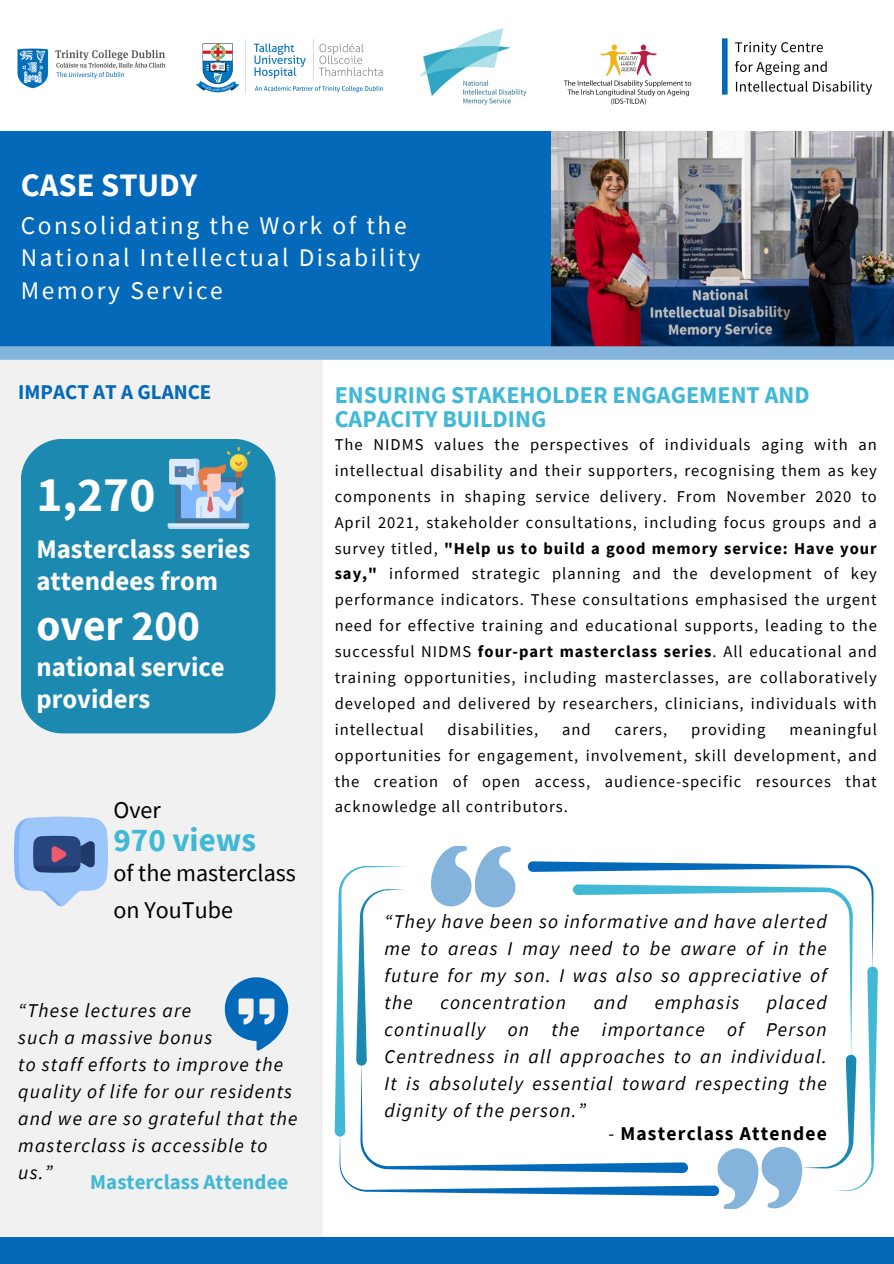
<style>
.page{position:relative;width:894px;height:1264px;background:#fff}
.page>*{position:absolute;margin:0;border:0;box-sizing:border-box;transform-origin:0 0}
.t1{font:700 49.35px "Source Sans Pro";color:#fff}
.t2{font:700 43.35px "Source Sans Pro";color:#fff}
.t3{font:700 33px "Source Sans Pro";color:#41b8d5}
.t4{font:700 32.7px "Source Sans Pro";color:#fff}
.t5{font:700 26.7px/32.7px "Source Sans Pro";color:#fff}
.t6{font:25.35px/32.7px "Source Sans Pro";letter-spacing:.1em;color:#fff}
.t7{font:700 24px/23.7px "Source Sans Pro";color:#41b8d5}
.t8{font:24px/37.2px "Source Sans Pro";color:#000}
.t9{font:700 21px "Source Sans Pro";color:#41b8d5}
.t10{font:700 21px "Source Sans Pro";color:#0569b9}
.t11{font:italic 19.5px/27px "Source Sans Pro";letter-spacing:.06em;color:#000;text-align:justify}
.t12{font:700 19.5px "Source Sans Pro";letter-spacing:.06em;color:#000}
.t13{font:16.5px/25.8px "Source Sans Pro";letter-spacing:.06em;color:#000;text-align:justify}
.s1{font-weight:700}
.s2{font-weight:400;font-style:italic}
</style>
<div class="page">
<img style="left:550px;top:131px;width:343px;height:215px">
<div style="left:0;top:131px;width:550px;height:222px;background:#0569b9"></div>
<div style="left:0;top:353px;width:322px;height:900px;background:#f1f1f1"></div>
<div style="left:0;top:346px;width:893px;height:14px;background:#84b4dc"></div>
<div style="left:0;top:1236px;width:893px;height:27px;background:#0569b9"></div>
<div style="left:21px;top:439px;width:254px;height:294px;background:#1c89b0"></div>
<img style="left:168px;top:448px;width:82px;height:81px">
<img style="left:15px;top:816px;width:92px;height:91px">
<svg style="left:224px;top:977px;width:64px;height:73px"></svg>
<svg style="left:334px;top:847px;width:543px;height:361px"></svg>
<img style="left:17px;top:48px;width:149px;height:41px">
<img style="left:722px;top:39px;width:150px;height:56px">
<img style="left:419px;top:28px;width:108px;height:77px">
<img style="left:564px;top:44px;width:128px;height:61px">
<img style="left:196px;top:40px;width:186px;height:54px">
<p class="t4" style="left:21px;top:164px;width:178px">CASE STUDY</p>
<p class="t6" style="left:21px;top:208px;width:401px">Consolidating the Work of the<br>National Intellectual Disability<br>Memory Service</p>
<p class="t10" style="left:18px;top:378px;width:195px">IMPACT AT A GLANCE</p>
<p class="t1" style="left:36px;top:463px;width:120px">1,270</p>
<p class="t5" style="left:36px;top:531px;width:215px">Masterclass series attendees from</p>
<p class="t2" style="left:36px;top:597px;width:165px">over 200</p>
<p class="t5" style="left:36px;top:650px;width:190px">national service providers</p>
<p class="t8" style="left:113px;top:790px;width:49px">Over</p>
<p class="t3" style="left:113px;top:819px;width:144px">970 views</p>
<p class="t8" style="left:113px;top:853px;width:184px">of the masterclass on YouTube</p>
<h1 class="t11" style="left:18px;top:996px;width:174px">“These lectures are</h1>
<h3 class="t11" style="left:18px;top:1023px;width:195px">such a massive bonus</h3>
<p class="t11" style="left:18px;top:1050px;width:281px;text-align:left">to staff efforts to improve the quality of life for our residents and we are so grateful that the masterclass is accessible to us.”</p>
<h6 class="t9" style="left:90px;top:1168px;width:200px">Masterclass Attendee</h6>
<h5 class="t7" style="left:334px;top:383px;width:476px">ENSURING STAKEHOLDER ENGAGEMENT AND<br>CAPACITY BUILDING</h5>
<p class="t13" style="left:334px;top:431px;width:543px">The NIDMS values the perspectives of individuals aging with an intellectual disability and their supporters, recognising them as key components in shaping service delivery. From November 2020 to April 2021, stakeholder consultations, including focus groups and a survey titled, <span class="s1">"Help us to build a good memory service: Have your say,"</span> informed strategic planning and the development of key performance indicators. These consultations emphasised the urgent need for effective training and educational supports, leading to the successful NIDMS <span class="s1">four-part masterclass series</span>. All educational and training opportunities, including masterclasses, are collaboratively developed and delivered by researchers, clinicians, individuals with intellectual</p>
<p class="t13" style="left:334px;top:716px;width:543px;text-indent:454px">meaningful opportunities for engagement, involvement, skill development, and the creation of open access, audience-specific resources that acknowledge all contributors.</p>
<p class="t13" style="left:447px;top:716px;width:92px">disabilities,</p>
<p class="t13" style="left:562px;top:716px;width:30px">and</p>
<p class="t13" style="left:614px;top:716px;width:54px">carers,</p>
<p class="t13" style="left:691px;top:716px;width:76px">providing</p>
<p class="t11" style="left:384px;top:907px;width:443px">“They have been so informative and have alerted me to areas I may need to be aware of in the future for my son. I was also so appreciative of the</p>
<p class="t11" style="left:384px;top:988px;width:443px;text-indent:382px">placed continually on the importance of Person Centredness in all approaches to an individual.<br>It is absolutely essential toward respecting the dignity of the person.”</p>
<h2 class="t12" style="left:608px;top:1120px;width:220px"><span class="s2">-</span> Masterclass Attendee</h2>
<p class="t11" style="left:440px;top:988px;width:127px">concentration</p>
<p class="t11" style="left:593px;top:988px;width:35px">and</p>
<p class="t11" style="left:654px;top:988px;width:86px">emphasis</p>
</div>
